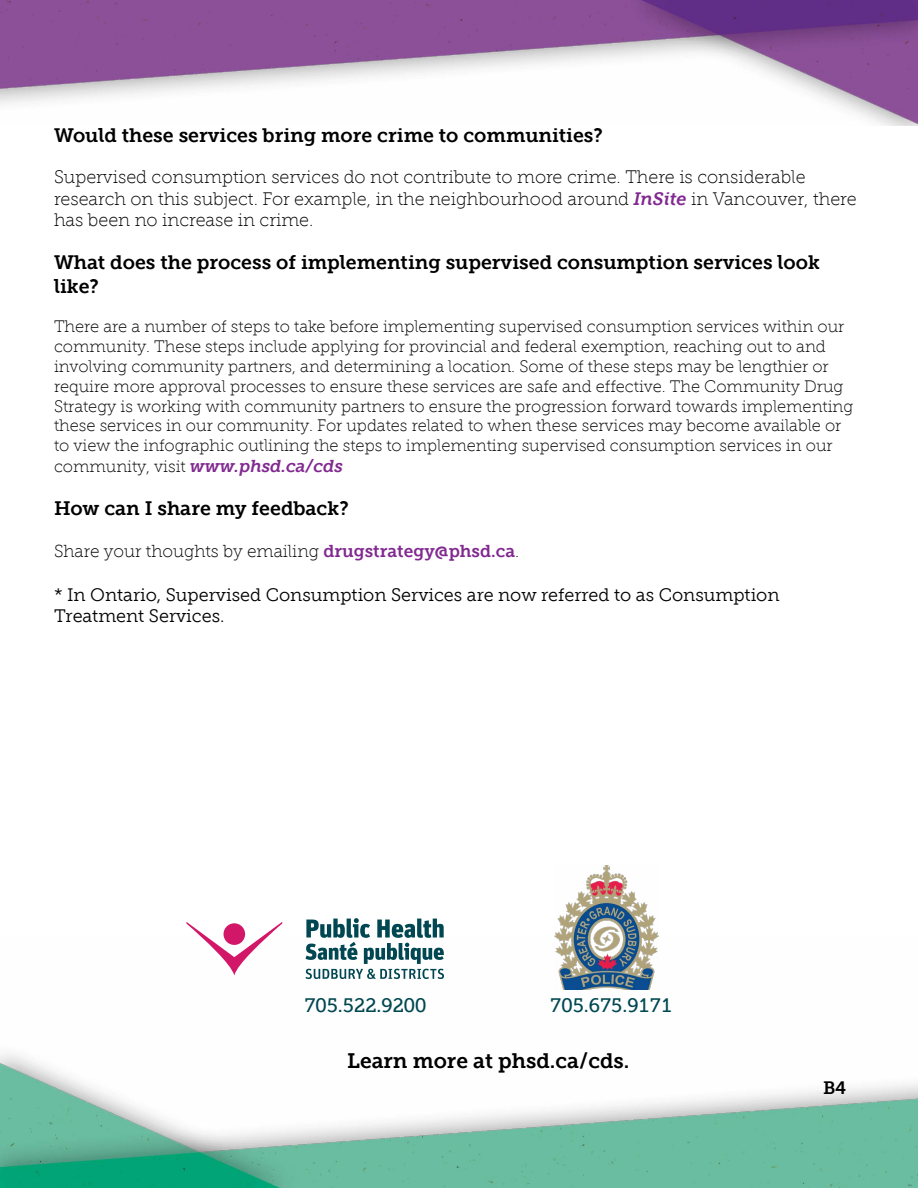
<style>
.page{position:relative;width:918px;height:1188px;background:#fff}
.page>*{position:absolute;margin:0;border:0;box-sizing:border-box;transform-origin:0 0}
.Body_Text{font:21px "Museo Slab 700";color:#000}
.t1{font:19.5px/23.4px "Museo Slab 700";color:#000}
.t2{font:19.5px "Museo Slab 500";color:#004750}
.Body_Text-2{font:18px/21.6px "Museo Slab 100";color:#000}
.Body_Text-3{font:18px/21.6px "Museo Slab 300";color:#000}
.t3{font:18px "Museo Slab 700";color:#000}
.Body_Text-4{font:17.25px "Museo Slab 100";color:#000}
.Body_Text-5{font:16.5px/20px "Museo Slab 100";color:#000}
.s1{font-family:"Museo Slab 700";font-style:italic;color:#812990}
.s2{font-family:"Museo Slab 700";font-style:italic;font-size:17.25px;color:#812990}
.s3{font-family:"Museo Slab 700";color:#812990}
</style>
<div class="page">
<img style="left:0;top:0;width:918px;height:126px">
<img style="left:1px;top:975px;width:917px;height:213px">
<svg style="left:186px;top:922px;width:96px;height:53px"></svg>
<div style="left:224px;top:923px;width:21px;height:22px;background:#d21668;border-radius:50%"></div>
<svg style="left:305px;top:918px;width:139px;height:61px"></svg>
<img style="left:555px;top:865px;width:104px;height:124px">
<h3 class="t1" style="left:54px;top:123px;width:551px">Would these services bring more crime to communities?</h3>
<p class="Body_Text-2" style="left:54px;top:166px;width:804px">Supervised consumption services do not contribute to more crime. There is considerable research on this subject. For example, in the neighbourhood around <span class="s1">InSite</span> in Vancouver, there has been no increase in crime.</p>
<h3 class="t1" style="left:54px;top:251px;width:767px">What does the process of implementing supervised consumption services look like?</h3>
<p class="Body_Text-5" style="left:54px;top:317px;width:801px">There are a number of steps to take before implementing supervised consumption services within our community. These steps include applying for provincial and federal exemption, reaching out to and involving community partners, and determining a location. Some of these steps may be lengthier or require more approval processes to ensure these services are safe and effective. The Community Drug Strategy is working with community partners to ensure the progression forward towards implementing these services in our community. For updates related to when these services may become available or to view the infographic outlining the steps to implementing supervised consumption services in our community, visit <span class="s2">www.phsd.ca/cds</span></p>
<h3 class="t1" style="left:54px;top:497px;width:296px">How can I share my feedback?</h3>
<p class="Body_Text-4" style="left:54px;top:542px;width:467px">Share your thoughts by emailing <span class="s3">drugstrategy@phsd.ca</span>.</p>
<p class="Body_Text-3" style="left:54px;top:584px;width:727px">* In Ontario, Supervised Consumption Services are now referred to as Consumption<br>Treatment Services.</p>
<p class="t2" style="left:304px;top:994px;width:123px">705.522.9200</p>
<p class="t2" style="left:550px;top:995px;width:123px">705.675.9171</p>
<p class="Body_Text" style="left:347px;top:1049px;width:284px">Learn more at phsd.ca/cds.</p>
<p class="t3" style="left:823px;top:1078px;width:24px">B4</p>
</div>
